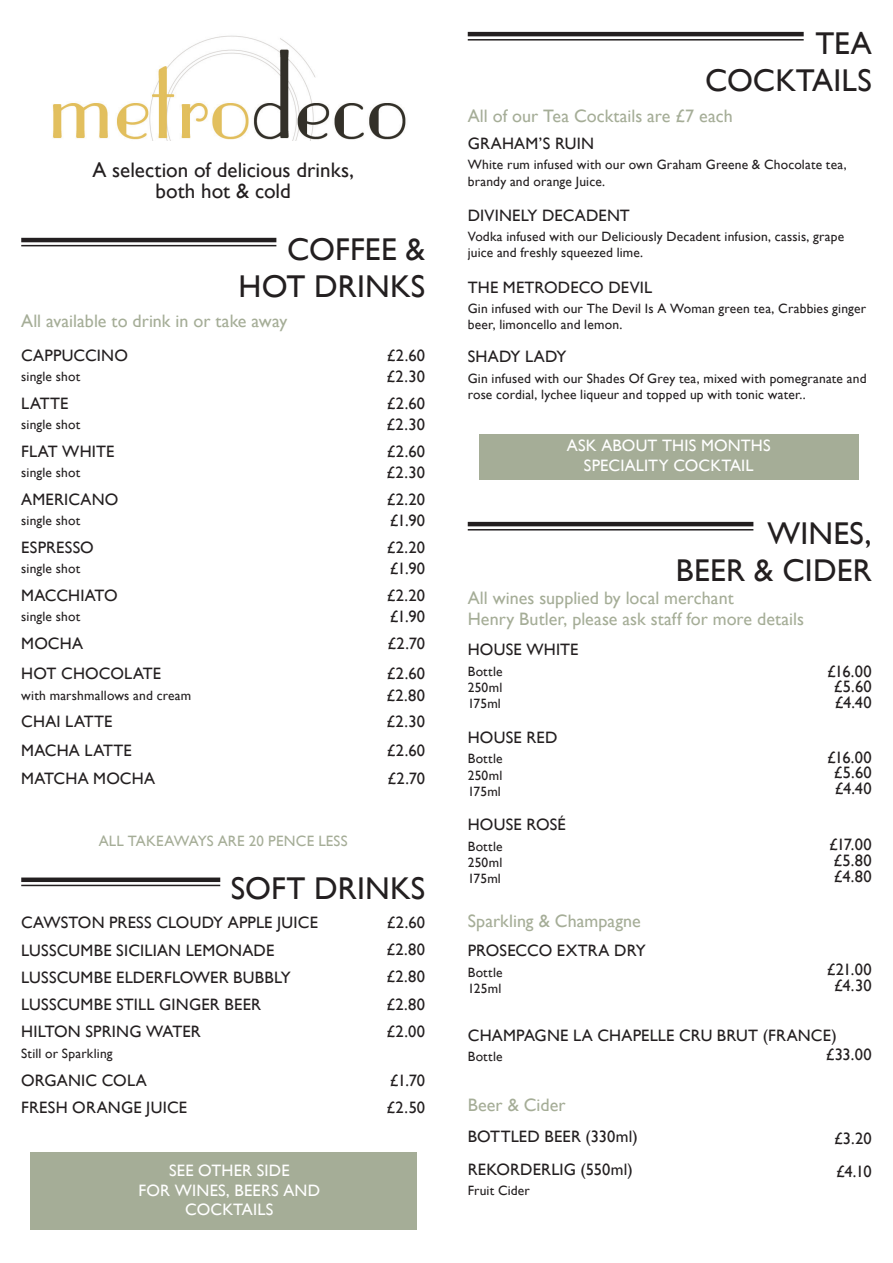
<style>
.page{position:relative;width:893px;height:1263px;background:#fff}
.page>*{position:absolute;margin:0;border:0;box-sizing:border-box;transform-origin:0 0}
.t1{font:31.5px/37.8px "Gill Sans";letter-spacing:.005em;color:#231f20;text-align:right}
.t2{font:21px/21px "Gill Sans";color:#231f20;text-align:center}
.t3{font:18px/21px "Gill Sans";color:#a5ad97}
.t4{font:16.5px/27.3px "Gill Sans";letter-spacing:.01em;color:#231f20}
.t5{font:16.5px/19.8px "Gill Sans";letter-spacing:.01em;color:#fff;text-align:center}
.t6{font:15px "Gill Sans";color:#a5ad97}
.t7{font:13.5px/16.2px "Gill Sans";letter-spacing:.01em;color:#231f20}
</style>
<div class="page">
<div style="left:21px;top:877px;width:199px;height:5px;background:#231f20"></div>
<hr style="left:21px;top:885px;width:199px;height:1px;background:#231f20">
<hr style="left:21px;top:238px;width:255px;height:4px;background:#231f20">
<hr style="left:21px;top:245px;width:255px;height:1px;background:#231f20">
<hr style="left:468px;top:32px;width:336px;height:4px;background:#231f20">
<hr style="left:468px;top:39px;width:336px;height:2px;background:#231f20">
<div style="left:479px;top:434px;width:379px;height:45px;background:#a5ad97"></div>
<div style="left:30px;top:1152px;width:386px;height:78px;background:#a5ad97"></div>
<img style="left:53px;top:35px;width:353px;height:105px">
<hr style="left:468px;top:522px;width:285px;height:4px;background:#231f20">
<hr style="left:468px;top:529px;width:285px;height:1px;background:#231f20">
<p class="t2" style="left:92px;top:159px;width:263px">A selection of delicious drinks, both hot &amp; cold</p>
<h1 class="t1" style="left:239px;top:230px;width:188px">COFFEE &amp;<br>HOT DRINKS</h1>
<p class="t3" style="left:21px;top:310px;width:267px">All available to drink in or take away</p>
<p class="t4" style="left:21px;top:341px;width:108px">CAPPUCCINO</p>
<p class="t7" style="left:21px;top:368px;width:60px">single shot</p>
<p class="t4" style="left:387px;top:345px;width:40px;line-height:21px">£2.60 £2.30</p>
<p class="t4" style="left:21px;top:389px;width:49px">LATTE</p>
<p class="t7" style="left:21px;top:416px;width:60px">single shot</p>
<p class="t4" style="left:387px;top:393px;width:40px;line-height:21px">£2.60 £2.30</p>
<p class="t4" style="left:21px;top:437px;width:95px">FLAT WHITE</p>
<p class="t7" style="left:21px;top:464px;width:60px">single shot</p>
<p class="t4" style="left:387px;top:441px;width:40px;line-height:21px">£2.60 £2.30</p>
<p class="t4" style="left:21px;top:485px;width:99px">AMERICANO</p>
<p class="t7" style="left:21px;top:512px;width:60px">single shot</p>
<p class="t4" style="left:387px;top:488px;width:40px;line-height:21px">£2.20 £1.90</p>
<p class="t4" style="left:21px;top:533px;width:74px">ESPRESSO</p>
<p class="t7" style="left:21px;top:560px;width:60px">single shot</p>
<p class="t4" style="left:387px;top:536px;width:40px;line-height:21px">£2.20 £1.90</p>
<p class="t4" style="left:21px;top:581px;width:98px">MACCHIATO</p>
<p class="t7" style="left:21px;top:608px;width:60px">single shot</p>
<p class="t4" style="left:387px;top:584px;width:40px;line-height:21.3px">£2.20 £1.90</p>
<p class="t4" style="left:21px;top:629px;width:63px">MOCHA</p>
<p class="t4" style="left:387px;top:629px;width:39px">£2.70</p>
<p class="t4" style="left:21px;top:660px;width:141px">HOT CHOCOLATE</p>
<p class="t7" style="left:21px;top:687px;width:172px">with marshmallows and cream</p>
<p class="t4" style="left:386px;top:663px;width:40px;line-height:21.3px">£2.60 £2.80</p>
<p class="t4" style="left:21px;top:708px;width:93px">CHAI LATTE</p>
<p class="t4" style="left:387px;top:708px;width:40px">£2.30</p>
<p class="t4" style="left:21px;top:737px;width:112px">MACHA LATTE</p>
<p class="t4" style="left:387px;top:737px;width:40px">£2.60</p>
<p class="t4" style="left:21px;top:764px;width:135px">MATCHA MOCHA</p>
<p class="t4" style="left:387px;top:764px;width:39px">£2.70</p>
<p class="t6" style="left:99px;top:832px;width:40px">All takeaways</p>
<p class="t6" style="left:218px;top:832px;width:10px">are</p>
<p class="t6" style="left:249px;top:832px;width:30px">20 pence</p>
<p class="t6" style="left:318px;top:832px;width:8px">less</p>
<h1 class="t1" style="left:231px;top:869px;width:196px">SOFT DRINKS</h1>
<p class="t4" style="left:386px;top:909px;width:40px;text-align:justify">£2.60 £2.80 £2.80 £2.80</p>
<p class="t4" style="left:21px;top:909px;width:298px">CAWSTON PRESS CLOUDY APPLE JUICE<br>LUSSCUMBE SICILIAN LEMONADE<br>LUSSCUMBE ELDERFLOWER BUBBLY</p>
<p class="t4" style="left:21px;top:991px;width:241px">LUSSCUMBE STILL GINGER BEER<br>HILTON SPRING WATER</p>
<p class="t7" style="left:21px;top:1045px;width:93px">Still or Sparkling</p>
<p class="t4" style="left:387px;top:1018px;width:40px">£2.00</p>
<p class="t4" style="left:21px;top:1067px;width:167px">ORGANIC COLA<br>FRESH ORANGE JUICE</p>
<p class="t5" style="left:169px;top:1160px;width:9px">see</p>
<p class="t5" style="left:198px;top:1160px;width:93px">OTHER SIDE</p>
<p class="t5" style="left:139px;top:1180px;width:12px">for</p>
<p class="t5" style="left:175px;top:1180px;width:12px">wines</p>
<p class="t5" style="left:226px;top:1180px;width:18px">, beers</p>
<p class="t5" style="left:283px;top:1180px;width:13px">and</p>
<p class="t5" style="left:185px;top:1200px;width:11px">cocktails</p>
<p class="t4" style="left:387px;top:1067px;width:40px">£1.70 £2.50</p>
<h1 class="t1" style="left:705px;top:24px;width:168px">TEA<br>COCKTAILS</h1>
<p class="t3" style="left:468px;top:105px;width:266px">All of our Tea Cocktails are £7 each</p>
<p class="t4" style="left:468px;top:129px;width:128px">GRAHAM’S RUIN</p>
<p class="t7" style="left:468px;top:157px;width:380px">White rum infused with our own Graham Greene &amp; Chocolate tea, brandy and orange Juice.</p>
<p class="t4" style="left:468px;top:201px;width:164px">DIVINELY DECADENT</p>
<p class="t7" style="left:468px;top:228px;width:378px">Vodka infused with our Deliciously Decadent infusion, cassis, grape juice and freshly squeezed lime.</p>
<p class="t4" style="left:468px;top:273px;width:186px">The METRODECO DEVIL</p>
<p class="t7" style="left:468px;top:300px;width:400px">Gin infused with our The Devil Is A Woman green tea, Crabbies ginger beer, limoncello and lemon.</p>
<p class="t4" style="left:468px;top:343px;width:20px">Shady</p>
<p class="t4" style="left:525px;top:343px;width:21px">Lady</p>
<p class="t7" style="left:468px;top:370px;width:400px">Gin infused with our Shades Of Grey tea, mixed with pomegranate and rose cordial, lychee liqueur and topped up with tonic water..</p>
<p class="t5" style="left:567px;top:436px;width:205px">ASK ABOUT THIS MONTHS<br>SPECIALITY COCKTAIL</p>
<h1 class="t1" style="left:676px;top:514px;width:197px;text-align:left;text-indent:92px">WINES,<br>BEER &amp; Cider</h1>
<p class="t3" style="left:468px;top:587px;width:338px">All wines supplied by local merchant<br>Henry Butler, please ask staff for more details</p>
<p class="t4" style="left:468px;top:636px;width:112px">HOUSE WHITE</p>
<p class="t7" style="left:468px;top:663px;width:36px;text-align:justify">Bottle 250ml 175ml</p>
<p class="t4" style="left:468px;top:723px;width:91px">HOUSE RED</p>
<p class="t7" style="left:468px;top:751px;width:36px;text-align:justify">Bottle 250ml 175ml</p>
<p class="t4" style="left:468px;top:811px;width:100px">HOUSE ROSÉ</p>
<p class="t7" style="left:468px;top:838px;width:36px;text-align:justify">Bottle 250ml 175ml</p>
<p class="t3" style="left:468px;top:910px;width:174px">Sparkling &amp; Champagne</p>
<p class="t4" style="left:827px;top:657px;width:46px">£16.00</p>
<p class="t4" style="left:834px;top:673px;width:39px">£5.60</p>
<p class="t4" style="left:835px;top:689px;width:38px">£4.40</p>
<p class="t4" style="left:827px;top:743px;width:46px">£16.00</p>
<p class="t4" style="left:834px;top:759px;width:39px">£5.60</p>
<p class="t4" style="left:835px;top:775px;width:38px">£4.40</p>
<p class="t4" style="left:829px;top:830px;width:44px">£17.00</p>
<p class="t4" style="left:833px;top:846px;width:40px">£5.80</p>
<p class="t4" style="left:834px;top:862px;width:39px">£4.80</p>
<p class="t4" style="left:468px;top:937px;width:179px">PROSECCO EXTRA DRY</p>
<p class="t7" style="left:468px;top:964px;width:36px">Bottle<br>125ml</p>
<p class="t4" style="left:468px;top:1021px;width:371px">CHAMPAGNE LA CHAPELLE CRU BRUT (FRANCE)</p>
<p class="t7" style="left:468px;top:1048px;width:36px">Bottle</p>
<p class="t4" style="left:827px;top:956px;width:46px">£21.00</p>
<p class="t4" style="left:834px;top:972px;width:39px">£4.30</p>
<p class="t4" style="left:826px;top:1040px;width:47px">£33.00</p>
<p class="t3" style="left:468px;top:1094px;width:99px">Beer &amp; Cider</p>
<p class="t4" style="left:468px;top:1123px;width:172px">BOTTLED BEER (330ml)</p>
<p class="t4" style="left:468px;top:1155px;width:166px">REKORDERLIG (550ml)</p>
<p class="t7" style="left:468px;top:1183px;width:64px">Fruit Cider</p>
<p class="t4" style="left:834px;top:1121px;width:39px;line-height:32.8px">£3.20 £4.10</p>
</div>
